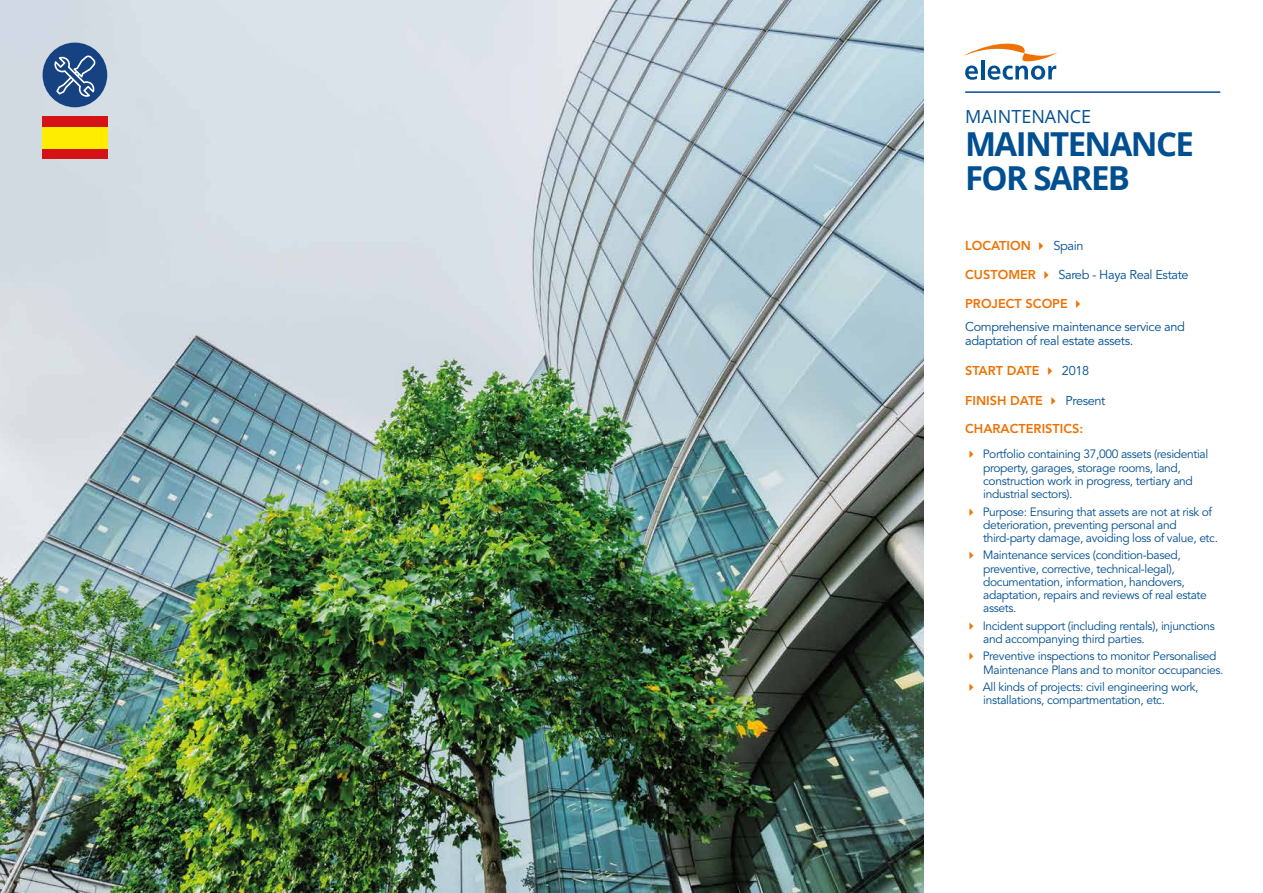
<style>
.page{position:relative;width:1263px;height:893px;background:#fff}
.page>*{position:absolute;margin:0;border:0;box-sizing:border-box;transform-origin:0 0}
.t1{font:700 33px/33.3px "Open Sans";letter-spacing:-.05em;color:#004f91}
.t2{font:18px "Open Sans";color:#004f91}
.t3{font:12.75px/22.4px "Avenir LT Std";letter-spacing:-.03em;color:#004f91}
.t4{font:800 12.75px "Avenir LT Std";color:#ee7203}
.t5{font:12px/13.2px "Avenir LT Std";letter-spacing:-.03em;color:#004f91}
.s1{font-weight:400;color:#004f91}
.s2{font-weight:800;color:#ee7203}
.s3{color:#ee7203}
</style>
<div class="page">
<img style="left:0;top:0;width:923px;height:892px">
<hr style="left:965px;top:91px;width:255px;height:2px;background:#004f91">
<svg style="left:963px;top:43px;width:94px;height:37px"></svg>
<div style="left:43px;top:148px;width:64px;height:11px;background:#d51317"></div>
<div style="left:43px;top:127px;width:64px;height:21px;background:#ffed00"></div>
<div style="left:43px;top:116px;width:64px;height:11px;background:#d51317"></div>
<svg style="left:43px;top:43px;width:64px;height:64px"></svg>
<h2 class="t2" style="left:965px;top:104px;width:128px">MAINTENANCE</h2>
<h1 class="t1" style="left:965px;top:127px;width:230px">MAINTENANCE<br>FOR SAREB</h1>
<p class="t4" style="left:965px;top:238px;width:120px">LOCATION ✔ <span class="s1">Spain</span></p>
<p class="t3" style="left:965px;top:263px;width:225px"><span class="s2">CUSTOMER</span> <span class="s3">✔</span> Sareb - Haya Real Estate</p>
<p class="t3" style="left:965px;top:293px;width:221px"><span class="s2">PROJECT SCOPE</span> <span class="s3">✔<br></span>Comprehensive maintenance service and</p>
<p class="t3" style="left:965px;top:330px;width:170px">adaptation of real estate assets.</p>
<p class="t4" style="left:965px;top:363px;width:125px">START DATE ✔ <span class="s1">2018</span></p>
<p class="t4" style="left:965px;top:392px;width:142px">FINISH DATE ✔ <span class="s1">Present</span></p>
<p class="t4" style="left:965px;top:421px;width:120px">CHARACTERISTICS:</p>
<p class="t5" style="left:983px;top:448px;width:227px;text-indent:-18px"><span class="s3">✔</span> Portfolio containing 37,000 assets (residential property, garages, storage rooms, land, construction work in progress, tertiary and industrial sectors).</p>
<p class="t5" style="left:983px;top:505px;width:236px;text-indent:-18px"><span class="s3">✔</span> Purpose: Ensuring that assets are not at risk of deterioration, preventing personal and third-party damage, avoiding loss of value, etc.</p>
<p class="t5" style="left:983px;top:549px;width:225px;text-indent:-18px"><span class="s3">✔</span> Maintenance services (condition-based, preventive, corrective, technical-legal), documentation, information, handovers, adaptation, repairs and reviews of real estate assets.</p>
<p class="t5" style="left:983px;top:619px;width:233px;text-indent:-18px"><span class="s3">✔</span> Incident support (including rentals), injunctions and accompanying third parties.</p>
<p class="t5" style="left:983px;top:650px;width:242px;text-indent:-18px"><span class="s3">✔</span> Preventive inspections to monitor Personalised<br>Maintenance Plans and to monitor occupancies.</p>
<p class="t5" style="left:983px;top:680px;width:217px;text-indent:-18px"><span class="s3">✔</span> All kinds of projects: civil engineering work, installations, compartmentation, etc.</p>
</div>
